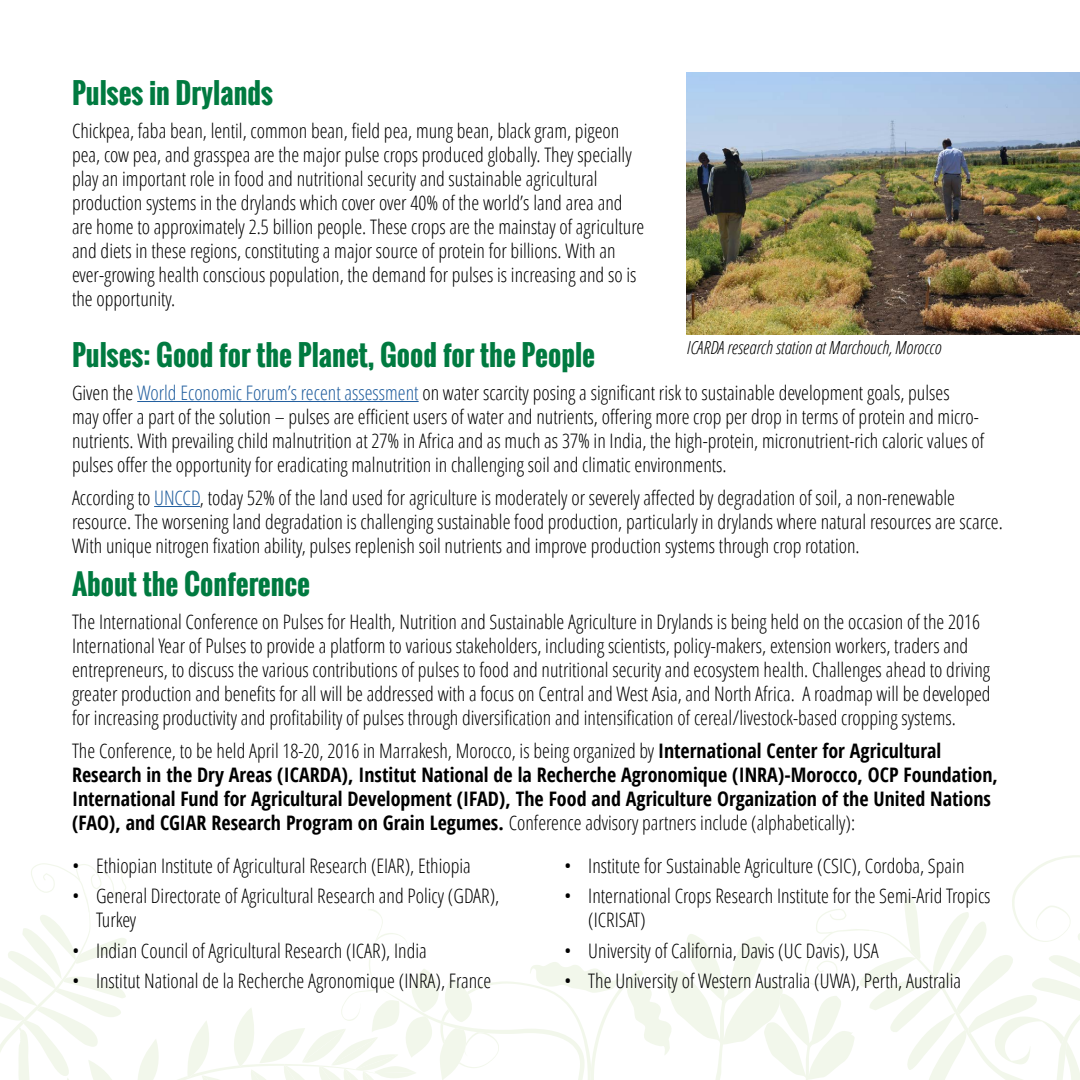
<style>
.page{position:relative;width:1080px;height:1080px;background:#fff}
.page>*{position:absolute;margin:0;border:0;box-sizing:border-box;transform-origin:0 0}
.t1{font:700 28px "Oswald";color:#007a40}
.t2{font:300 condensed 20px/24px "Open Sans";color:#000}
.t3{font:700 condensed 20px/24px "Open Sans";color:#000}
.t4{font:italic 300 condensed 18px "Open Sans";color:#000}
.s1{color:#215e9e}
.s2{font-weight:300}
</style>
<div class="page">
<svg style="left:0;top:855px;width:1080px;height:225px"></svg>
<hr style="left:137px;top:401px;width:282px;height:1px;background:#215e9e">
<hr style="left:154px;top:506px;width:46px;height:1px;background:#215e9e">
<img style="left:687px;top:72px;width:393px;height:262px">
<h1 class="t1" style="left:72px;top:72px;width:203px">Pulses in Drylands</h1>
<p class="t2" style="left:72px;top:119px;width:574px">Chickpea, faba bean, lentil, common bean, field pea, mung bean, black gram, pigeon pea, cow pea, and grasspea are the major pulse crops produced globally. They specially play an important role in food and nutritional security and sustainable agricultural production systems in the drylands which cover over 40% of the world’s land area and are home to approximately 2.5 billion people. These crops are the mainstay of agriculture and diets in these regions, constituting a major source of protein for billions. With an ever-growing health conscious population, the demand for pulses is increasing and so is the opportunity.</p>
<h1 class="t1" style="left:72px;top:334px;width:525px">Pulses: Good for the Planet, Good for the People</h1>
<p class="t2" style="left:72px;top:380px;width:914px">Given the <span class="s1">World Economic Forum’s recent assessment</span> on water scarcity posing a significant risk to sustainable development goals, pulses<br>may offer a part of the solution – pulses are efficient users of water and nutrients, offering more crop per drop in terms of protein and micro&shy;nutrients. With prevailing child malnutrition at 27% in Africa and as much as 37% in India, the high-protein, micronutrient-rich caloric values of pulses offer the opportunity for eradicating malnutrition in challenging soil and climatic environments.</p>
<p class="t2" style="left:72px;top:485px;width:932px">According to <span class="s1">UNCCD</span>, today 52% of the land used for agriculture is moderately or severely affected by degradation of soil, a non-renewable resource. The worsening land degradation is challenging sustainable food production, particularly in drylands where natural resources are scarce.<br>With unique nitrogen fixation ability, pulses replenish soil nutrients and improve production systems through crop rotation.</p>
<h1 class="t1" style="left:72px;top:563px;width:240px">About the Conference</h1>
<p class="t2" style="left:72px;top:609px;width:920px">The International Conference on Pulses for Health, Nutrition and Sustainable Agriculture in Drylands is being held on the occasion of the 2016<br>International Year of Pulses to provide a platform to various stakeholders, including scientists, policy-makers, extension workers, traders and entrepreneurs, to discuss the various contributions of pulses to food and nutritional security and ecosystem health. Challenges ahead to driving greater production and benefits for all will be addressed with a focus on Central and West Asia, and North Africa. A roadmap will be developed for increasing productivity and profitability of pulses through diversification and intensification of cereal/livestock-based cropping systems.</p>
<p class="t3" style="left:72px;top:738px;width:927px"><span class="s2">The Conference, to be held April 18-20, 2016 in Marrakesh, Morocco, is being organized by</span> International Center for Agricultural Research in the Dry Areas (ICARDA), Institut National de la Recherche Agronomique (INRA)-Morocco, OCP Foundation, International Fund for Agricultural Development (IFAD), The Food and Agriculture Organization of the United Nations (FAO), and CGIAR Research Program on Grain Legumes. <span class="s2">Conference advisory partners include (alphabetically):</span></p>
<p class="t2" style="left:72px;top:853px;width:400px">• Ethiopian Institute of Agricultural Research (EIAR), Ethiopia</p>
<p class="t2" style="left:96px;top:884px;width:405px;text-indent:-24px">• General Directorate of Agricultural Research and Policy (GDAR),<br>Turkey</p>
<p class="t2" style="left:72px;top:938px;width:356px">• Indian Council of Agricultural Research (ICAR), India</p>
<p class="t2" style="left:72px;top:968px;width:421px">• Institut National de la Recherche Agronomique (INRA), France</p>
<p class="t4" style="left:687px;top:335px;width:256px">ICARDA research station at Marchouch, Morocco</p>
<p class="t2" style="left:564px;top:853px;width:402px">• Institute for Sustainable Agriculture (CSIC), Cordoba, Spain</p>
<p class="t2" style="left:588px;top:884px;width:404px;text-indent:-24px">• International Crops Research Institute for the Semi-Arid Tropics (ICRISAT)</p>
<p class="t2" style="left:564px;top:938px;width:316px">• University of California, Davis (UC Davis), USA</p>
<p class="t2" style="left:564px;top:968px;width:398px">• The University of Western Australia (UWA), Perth, Australia</p>
</div>
